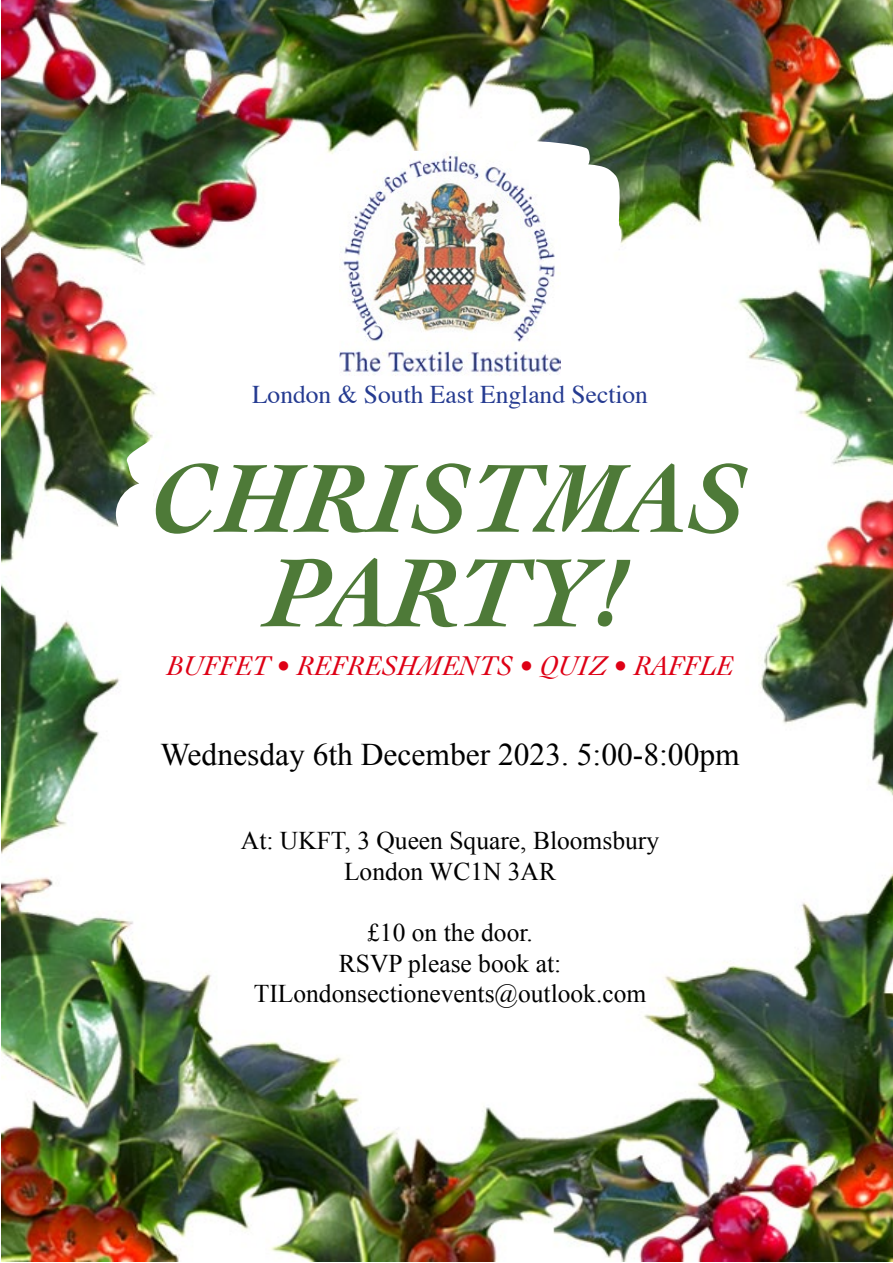
<style>
.page{position:relative;width:893px;height:1263px;background:#fff}
.page>*{position:absolute;margin:0;border:0;box-sizing:border-box;transform-origin:0 0}
.t1{font:italic 700 102px/94.5px "Cochin";letter-spacing:.03em;color:#4e7a38;text-align:center}
.t2{font:31.5px "Times New Roman";color:#000}
.t3{font:italic 28.5px "Cochin";color:#de0015}
.t4{font:25.5px/30.6px "Times New Roman";color:#000;text-align:center}
.t5{font:25.5px "Times";color:#253b91}
</style>
<div class="page">
<img style="left:2px;top:0;width:891px;height:1262px">
<svg style="left:481px;top:128px;width:145px;height:186px"></svg>
<img style="left:339px;top:151px;width:222px;height:226px">
<svg style="left:110px;top:438px;width:56px;height:100px"></svg>
<p class="t5" style="left:252px;top:371px;width:397px">London &amp; South East England Section</p>
<h1 class="t1" style="left:153px;top:446px;width:596px">CHRISTMAS<br>PARTY!</h1>
<p class="t3" style="left:167px;top:647px;width:568px">BUFFET • REFRESHMENTS • QUIZ • RAFFLE</p>
<p class="t2" style="left:160px;top:733px;width:581px">Wednesday 6th December 2023. 5:00-8:00pm</p>
<p class="t4" style="left:241px;top:825px;width:420px">At: UKFT, 3 Queen Square, Bloomsbury<br>London WC1N 3AR</p>
<p class="t4" style="left:254px;top:917px;width:394px">£10 on the door.<br>RSVP please book at:<br>TILondonsectionevents@outlook.com</p>
</div>
